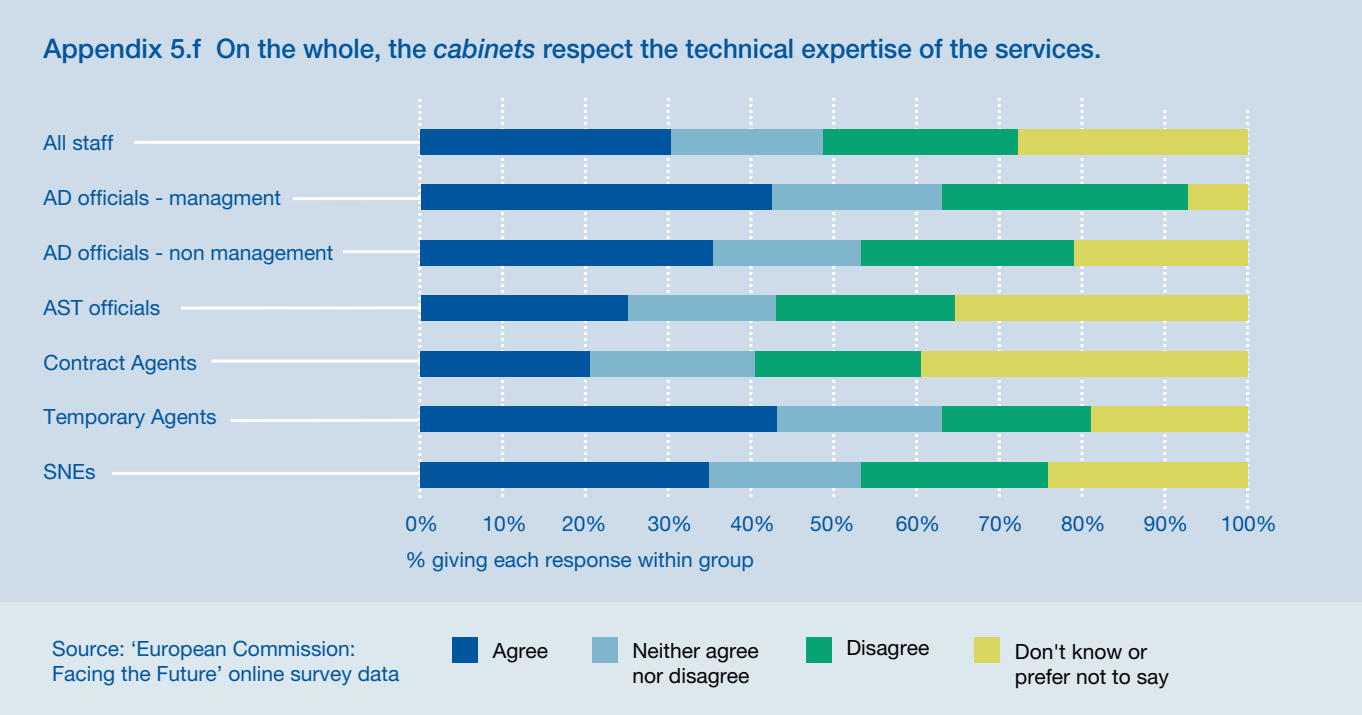
<style>
.page{position:relative;width:1362px;height:715px;background:#fff}
.page>*{position:absolute;margin:0;border:0;box-sizing:border-box;transform-origin:0 0}
.t1{font:500 27px "Helvetica Neue LT Com";color:#00559f}
.t2{font:21px/25.2px "Helvetica Neue LT Com";color:#00559f}
.t3{font:21px/25.2px "Helvetica Neue LT Com";color:#000}
.s1{font-style:italic}
</style>
<div class="page">
<div style="left:1px;top:0;width:1360px;height:692px;background:#cddce8"></div>
<div style="left:1px;top:603px;width:1360px;height:112px;background:#dce7ee"></div>
<svg style="left:1245px;top:110px;width:3px;height:399px"></svg>
<svg style="left:1163px;top:110px;width:3px;height:399px"></svg>
<svg style="left:1080px;top:98px;width:3px;height:399px"></svg>
<svg style="left:997px;top:98px;width:3px;height:399px"></svg>
<svg style="left:914px;top:98px;width:3px;height:399px"></svg>
<svg style="left:832px;top:98px;width:3px;height:399px"></svg>
<svg style="left:749px;top:98px;width:3px;height:399px"></svg>
<svg style="left:666px;top:98px;width:3px;height:399px"></svg>
<svg style="left:584px;top:98px;width:3px;height:399px"></svg>
<svg style="left:501px;top:98px;width:3px;height:399px"></svg>
<svg style="left:418px;top:99px;width:3px;height:399px"></svg>
<hr style="left:134px;top:141px;width:308px;height:3px;background:#fff">
<hr style="left:293px;top:197px;width:149px;height:3px;background:#fff">
<hr style="left:343px;top:250px;width:99px;height:3px;background:#fff">
<hr style="left:181px;top:306px;width:261px;height:3px;background:#fff">
<hr style="left:211px;top:359px;width:234px;height:3px;background:#fff">
<hr style="left:231px;top:419px;width:211px;height:3px;background:#fff">
<hr style="left:112px;top:472px;width:330px;height:3px;background:#fff">
<div style="left:420px;top:129px;width:250px;height:26px;background:#00559f"></div>
<div style="left:670px;top:129px;width:153px;height:26px;background:#7fb6ce"></div>
<div style="left:823px;top:129px;width:195px;height:26px;background:#08a373"></div>
<div style="left:1018px;top:129px;width:229px;height:26px;background:#d8d65f"></div>
<div style="left:420px;top:185px;width:352px;height:25px;background:#00559f"></div>
<div style="left:772px;top:185px;width:170px;height:25px;background:#7fb6ce"></div>
<div style="left:942px;top:185px;width:245px;height:25px;background:#08a373"></div>
<div style="left:1187px;top:185px;width:60px;height:25px;background:#d8d65f"></div>
<div style="left:420px;top:240px;width:293px;height:25px;background:#00559f"></div>
<div style="left:713px;top:240px;width:148px;height:25px;background:#7fb6ce"></div>
<div style="left:861px;top:240px;width:212px;height:25px;background:#08a373"></div>
<div style="left:1073px;top:240px;width:174px;height:25px;background:#d8d65f"></div>
<div style="left:420px;top:296px;width:208px;height:25px;background:#00559f"></div>
<div style="left:628px;top:296px;width:148px;height:25px;background:#7fb6ce"></div>
<div style="left:776px;top:296px;width:178px;height:25px;background:#08a373"></div>
<div style="left:954px;top:296px;width:293px;height:25px;background:#d8d65f"></div>
<div style="left:420px;top:351px;width:170px;height:25px;background:#00559f"></div>
<div style="left:590px;top:351px;width:165px;height:25px;background:#7fb6ce"></div>
<div style="left:755px;top:351px;width:165px;height:25px;background:#08a373"></div>
<div style="left:920px;top:351px;width:327px;height:25px;background:#d8d65f"></div>
<div style="left:420px;top:407px;width:356px;height:25px;background:#00559f"></div>
<div style="left:776px;top:407px;width:166px;height:25px;background:#7fb6ce"></div>
<div style="left:942px;top:407px;width:148px;height:25px;background:#08a373"></div>
<div style="left:1090px;top:407px;width:157px;height:25px;background:#d8d65f"></div>
<div style="left:420px;top:462px;width:289px;height:25px;background:#00559f"></div>
<div style="left:709px;top:462px;width:152px;height:25px;background:#7fb6ce"></div>
<div style="left:861px;top:462px;width:187px;height:25px;background:#08a373"></div>
<div style="left:1048px;top:462px;width:199px;height:25px;background:#d8d65f"></div>
<div style="left:452px;top:637px;width:26px;height:26px;background:#00559f"></div>
<div style="left:592px;top:637px;width:25px;height:26px;background:#7fb6ce"></div>
<div style="left:806px;top:637px;width:25px;height:26px;background:#08a373"></div>
<div style="left:974px;top:637px;width:25px;height:26px;background:#d8d65f"></div>
<p class="t1" style="left:43px;top:39px;width:1059px">Appendix 5.f On the whole, the <span class="s1">cabinets</span> respect the technical expertise of the services.</p>
<p class="t2" style="left:44px;top:132px;width:71px">All staff</p>
<p class="t2" style="left:44px;top:187px;width:239px">AD officials - managment</p>
<p class="t2" style="left:44px;top:242px;width:291px">AD officials - non management</p>
<p class="t2" style="left:44px;top:297px;width:118px">AST officials</p>
<p class="t2" style="left:44px;top:352px;width:155px">Contract Agents</p>
<p class="t2" style="left:44px;top:406px;width:175px">Temporary Agents</p>
<p class="t2" style="left:43px;top:461px;width:54px">SNEs</p>
<p class="t2" style="left:405px;top:512px;width:34px">0%</p>
<p class="t2" style="left:482px;top:512px;width:46px">10%</p>
<p class="t2" style="left:562px;top:512px;width:46px">20%</p>
<p class="t2" style="left:647px;top:512px;width:46px">30%</p>
<p class="t2" style="left:730px;top:512px;width:46px">40%</p>
<p class="t2" style="left:810px;top:512px;width:46px">50%</p>
<p class="t2" style="left:895px;top:512px;width:46px">60%</p>
<p class="t2" style="left:978px;top:512px;width:46px">70%</p>
<p class="t2" style="left:1061px;top:512px;width:46px">80%</p>
<p class="t2" style="left:1143px;top:512px;width:46px">90%</p>
<p class="t2" style="left:1220px;top:512px;width:58px">100%</p>
<p class="t2" style="left:405px;top:549px;width:350px">% giving each response within group</p>
<p class="t2" style="left:52px;top:637px;width:348px">Source: ‘European Commission:<br>Facing the Future’ online survey data</p>
<p class="t3" style="left:493px;top:639px;width:57px">Agree</p>
<p class="t3" style="left:632px;top:639px;width:128px">Neither agree</p>
<p class="t3" style="left:846px;top:636px;width:84px">Disagree</p>
<p class="t3" style="left:632px;top:665px;width:119px">nor disagree</p>
<p class="t3" style="left:1014px;top:641px;width:156px">Don't know or prefer not to say</p>
</div>
